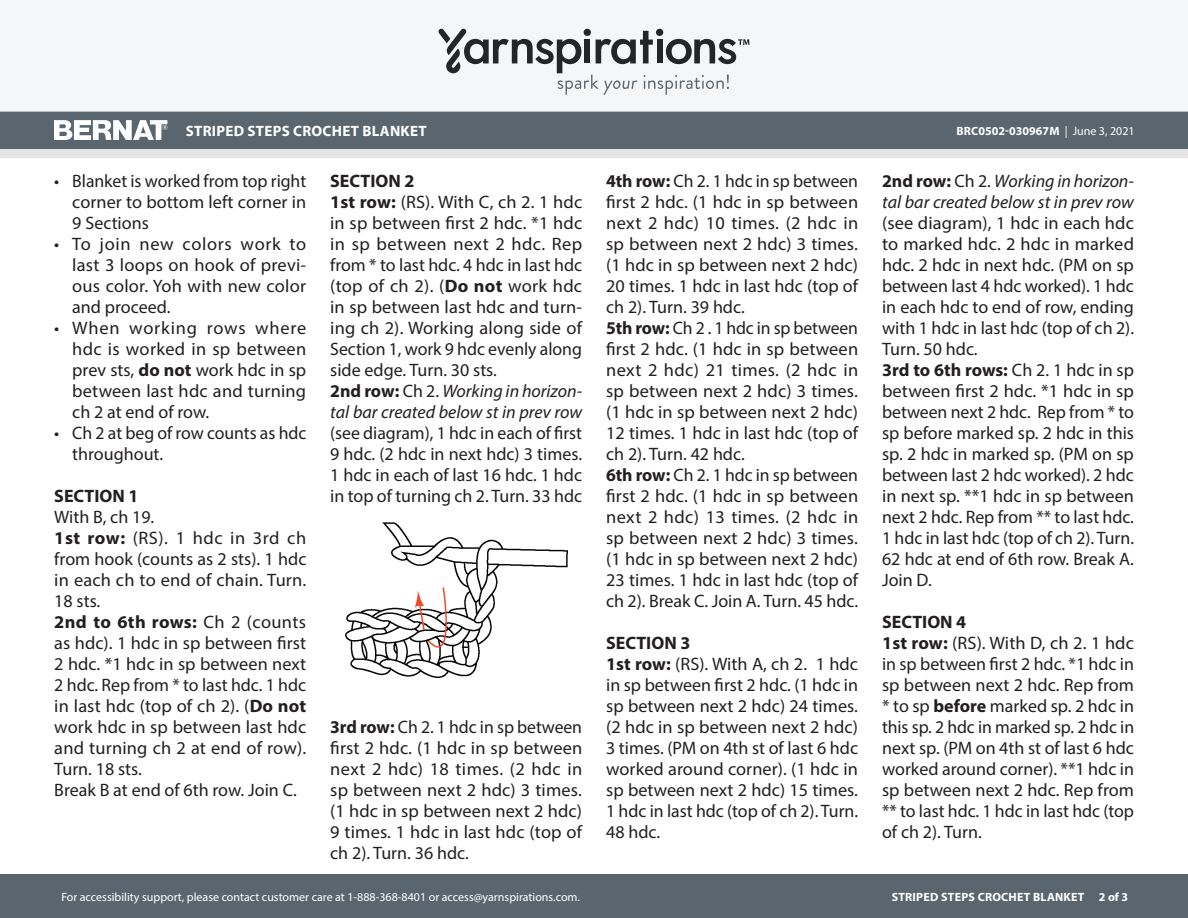
<style>
.page{position:relative;width:1188px;height:918px;background:#fff}
.page>*{position:absolute;margin:0;border:0;box-sizing:border-box;transform-origin:0 0}
.Body_-__Auto_Style_w{font:18px/21px "Myriad Pro";color:#231f20;text-align:justify}
.Body_-__Auto_Style_w-2{font:700 18px "Myriad Pro";color:#231f20}
.t1{font:700 15px "Myriad Pro";letter-spacing:.02em;color:#fff}
.t2{font:12px "Myriad Pro";color:#fff}
.t3{font:700 12px "Myriad Pro";letter-spacing:.02em;color:#fff}
.t4{font:700 12px "Myriad Pro";color:#fff}
.s1{font-weight:400}
.s2{font-weight:700}
.s3{font-style:italic}
</style>
<div class="page">
<div style="left:0;top:875px;width:1188px;height:43px;background:#596670"></div>
<div style="left:0;top:149px;width:1188px;height:9px;background:#e4e4e4"></div>
<div style="left:0;top:111px;width:1188px;height:38px;background:#596670"></div>
<div style="left:0;top:0;width:1188px;height:112px;background:#f4f6f7"></div>
<svg style="left:438px;top:29px;width:311px;height:66px"></svg>
<svg style="left:54px;top:120px;width:113px;height:20px"></svg>
<img style="left:345px;top:523px;width:222px;height:155px">
<p class="t1" style="left:186px;top:121px;width:242px">STRIPED STEPS CROCHET BLANKET</p>
<p class="t4" style="left:956px;top:123px;width:180px">BRC0502-030967M <span class="s1">| June 3, 2021</span></p>
<p class="Body_-__Auto_Style_w" style="left:72px;top:170px;width:235px;text-indent:-18px">• Blanket is worked from top right corner to bottom left corner in 9 Sections</p>
<p class="Body_-__Auto_Style_w" style="left:72px;top:233px;width:235px;text-indent:-18px">• To join new colors work to last 3 loops on hook of previ&shy;ous color. Yoh with new color and proceed.</p>
<p class="Body_-__Auto_Style_w" style="left:72px;top:317px;width:236px;text-indent:-18px">• When working rows where hdc is worked in sp between prev sts, <span class="s2">do not</span> work hdc in sp between last hdc and turning ch 2 at end of row.</p>
<p class="Body_-__Auto_Style_w" style="left:72px;top:422px;width:236px;text-indent:-18px">• Ch 2 at beg of row counts as hdc throughout.</p>
<p class="Body_-__Auto_Style_w-2" style="left:54px;top:484px;width:86px">SECTION 1</p>
<p class="Body_-__Auto_Style_w" style="left:54px;top:506px;width:102px">With B, ch 19.</p>
<p class="Body_-__Auto_Style_w" style="left:54px;top:527px;width:254px"><span class="s2">1st row:</span> (RS). 1 hdc in 3rd ch from hook (counts as 2 sts). 1 hdc in each ch to end of chain. Turn.<br>18 sts.</p>
<p class="Body_-__Auto_Style_w" style="left:54px;top:611px;width:254px"><span class="s2">2nd to 6th rows:</span> Ch 2 (counts as hdc). 1 hdc in sp between first 2 hdc. *1 hdc in sp between next 2 hdc. Rep from * to last hdc. 1 hdc in last hdc (top of ch 2). (<span class="s2">Do not </span>work hdc in sp between last hdc and turning ch 2 at end of row).<br>Turn. 18 sts.</p>
<p class="Body_-__Auto_Style_w" style="left:54px;top:779px;width:244px">Break B at end of 6th row. Join C.</p>
<p class="Body_-__Auto_Style_w" style="left:606px;top:170px;width:254px"><span class="s2">4th row:</span> Ch 2. 1 hdc in sp between first 2 hdc. (1 hdc in sp between next 2 hdc) 10 times. (2 hdc in sp between next 2 hdc) 3 times. (1 hdc in sp between next 2 hdc)<br>20 times. 1 hdc in last hdc (top of ch 2). Turn. 39 hdc.</p>
<p class="Body_-__Auto_Style_w" style="left:606px;top:317px;width:254px"><span class="s2">5th row:</span> Ch 2 . 1 hdc in sp between first 2 hdc. (1 hdc in sp between next 2 hdc) 21 times. (2 hdc in sp between next 2 hdc) 3 times. (1 hdc in sp between next 2 hdc)<br>12 times. 1 hdc in last hdc (top of ch 2). Turn. 42 hdc.</p>
<p class="Body_-__Auto_Style_w" style="left:606px;top:464px;width:254px"><span class="s2">6th row:</span> Ch 2. 1 hdc in sp between first 2 hdc. (1 hdc in sp between next 2 hdc) 13 times. (2 hdc in sp between next 2 hdc) 3 times. (1 hdc in sp between next 2 hdc)<br>23 times. 1 hdc in last hdc (top of ch 2). Break C. Join A. Turn. 45 hdc.</p>
<p class="Body_-__Auto_Style_w-2" style="left:606px;top:631px;width:86px">SECTION 3</p>
<p class="Body_-__Auto_Style_w" style="left:606px;top:653px;width:253px"><span class="s2">1st row:</span> (RS). With A, ch 2. 1 hdc in sp between first 2 hdc. (1 hdc in sp between next 2 hdc) 24 times. (2 hdc in sp between next 2 hdc)<br>3 times. (PM on 4th st of last 6 hdc worked around corner). (1 hdc in sp between next 2 hdc) 15 times.<br>1 hdc in last hdc (top of ch 2). Turn.<br>48 hdc.</p>
<p class="Body_-__Auto_Style_w" style="left:882px;top:170px;width:254px"><span class="s2">2nd row:</span> Ch 2. <span class="s3">Working in horizon&shy;tal bar created below st in prev row </span>(see diagram), 1 hdc in each hdc to marked hdc. 2 hdc in marked hdc. 2 hdc in next hdc. (PM on sp between last 4 hdc worked). 1 hdc in each hdc to end of row, ending with 1 hdc in last hdc (top of ch 2).<br>Turn. 50 hdc.</p>
<p class="Body_-__Auto_Style_w" style="left:882px;top:359px;width:254px"><span class="s2">3rd to 6th rows:</span> Ch 2. 1 hdc in sp between first 2 hdc. *1 hdc in sp between next 2 hdc. Rep from * to sp before marked sp. 2 hdc in this sp. 2 hdc in marked sp. (PM on sp between last 2 hdc worked). 2 hdc in next sp. **1 hdc in sp between next 2 hdc. Rep from ** to last hdc.<br>1 hdc in last hdc (top of ch 2). Turn.</p>
<p class="Body_-__Auto_Style_w" style="left:882px;top:548px;width:253px">62 hdc at end of 6th row. Break A.<br>Join D.</p>
<p class="Body_-__Auto_Style_w-2" style="left:882px;top:610px;width:86px">SECTION 4</p>
<p class="Body_-__Auto_Style_w" style="left:882px;top:632px;width:254px"><span class="s2">1st row:</span> (RS). With D, ch 2. 1 hdc in sp between first 2 hdc. *1 hdc in sp between next 2 hdc. Rep from * to sp <span class="s2">before</span> marked sp. 2 hdc in this sp. 2 hdc in marked sp. 2 hdc in next sp. (PM on 4th st of last 6 hdc worked around corner). **1 hdc in sp between next 2 hdc. Rep from ** to last hdc. 1 hdc in last hdc (top of ch 2). Turn.</p>
<p class="Body_-__Auto_Style_w-2" style="left:330px;top:169px;width:86px">SECTION 2</p>
<p class="Body_-__Auto_Style_w" style="left:330px;top:191px;width:254px"><span class="s2">1st row:</span> (RS). With C, ch 2. 1 hdc in sp between first 2 hdc. *1 hdc in sp between next 2 hdc. Rep from * to last hdc. 4 hdc in last hdc (top of ch 2). (<span class="s2">Do not</span> work hdc in sp between last hdc and turn&shy;ing ch 2). Working along side of Section 1, work 9 hdc evenly along side edge. Turn. 30 sts.</p>
<p class="Body_-__Auto_Style_w" style="left:330px;top:380px;width:253px"><span class="s2">2nd row:</span> Ch 2. <span class="s3">Working in horizon&shy;tal bar created below st in prev row </span>(see diagram), 1 hdc in each of first 9 hdc. (2 hdc in next hdc) 3 times.<br>1 hdc in each of last 16 hdc. 1 hdc in top of turning ch 2. Turn. 33 hdc</p>
<p class="Body_-__Auto_Style_w" style="left:330px;top:716px;width:254px"><span class="s2">3rd row:</span> Ch 2. 1 hdc in sp between first 2 hdc. (1 hdc in sp between next 2 hdc) 18 times. (2 hdc in sp between next 2 hdc) 3 times. (1 hdc in sp between next 2 hdc)<br>9 times. 1 hdc in last hdc (top of ch 2). Turn. 36 hdc.</p>
<p class="t2" style="left:61px;top:889px;width:520px">For accessibility support, please contact customer care at 1-888-368-8401 or access@yarnspirations.com.</p>
<p class="t3" style="left:892px;top:889px;width:238px">STRIPED STEPS CROCHET BLANKET 2 of 3</p>
</div>
